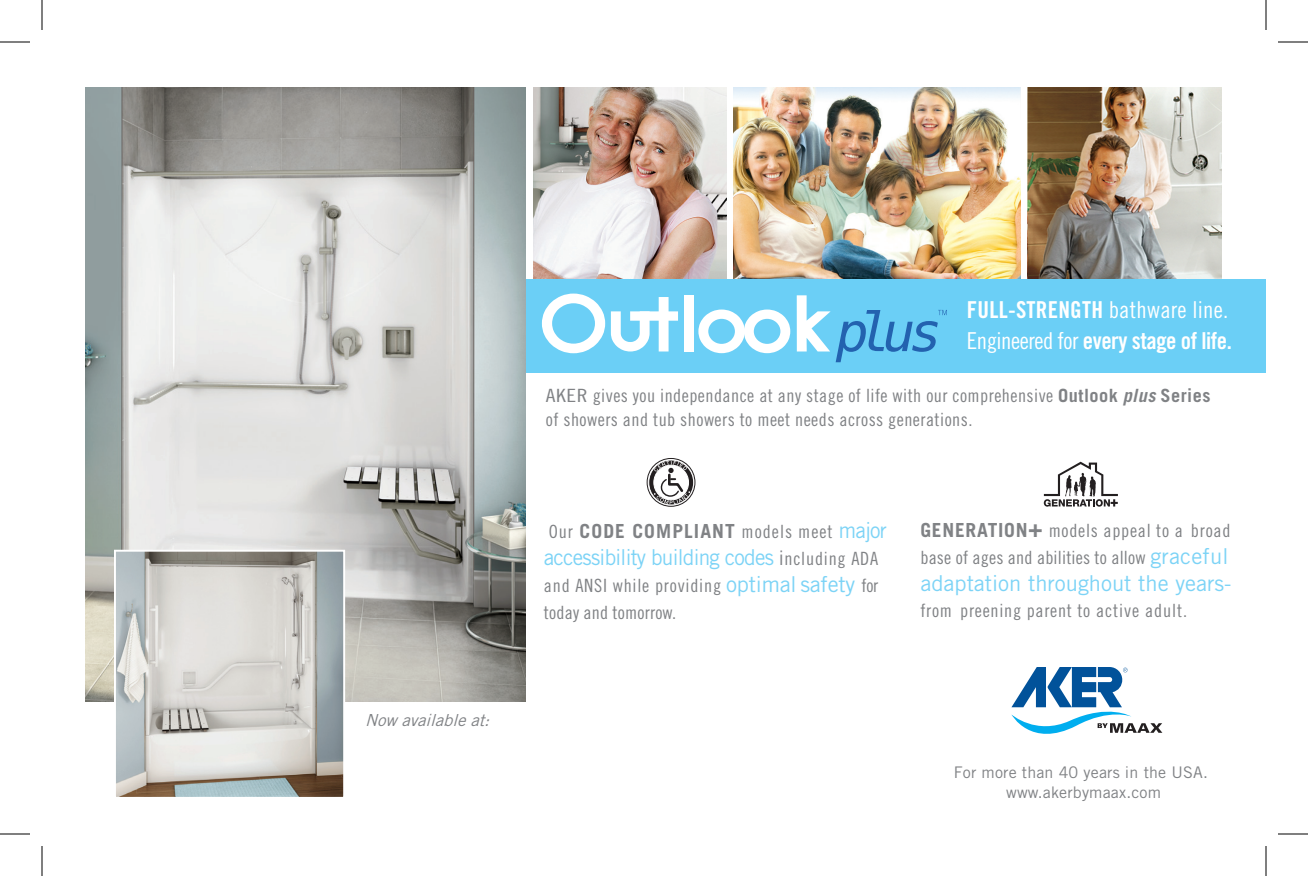
<style>
.page{position:relative;width:1308px;height:876px;background:#fff}
.page>*{position:absolute;margin:0;border:0;box-sizing:border-box;transform-origin:0 0}
.t1{font:23.4px/30.2px "Trade Gothic Bold Cond Twenty";letter-spacing:.01em;color:#fff}
.t2{font:22px "Trade Gothic";letter-spacing:-.035em;color:#7cd3f6;scale:.95 1}
.t3{font:22px "Trade Gothic";color:#7cd3f6}
.t4{font:18.2px/24px "Trade Gothic Cond Eighteen";letter-spacing:.025em;color:#808285;scale:1.2 1}
.t5{font:18.2px/27px "Trade Gothic Cond Eighteen";letter-spacing:.025em;color:#808285}
.t6{font:18.2px/27px "Trade Gothic Cond Eighteen";letter-spacing:.045em;color:#808285}
.t7{font:18.2px "Trade Gothic Cond Eighteen";letter-spacing:.055em;color:#808285}
.t8{font:italic 16.6px "Trade Gothic";color:#808285}
.t9{font:16px/19.2px "Trade Gothic";letter-spacing:.01em;color:#808285;text-align:center}
.s1{font-family:"Trade Gothic Cond Eighteen"}
.s2{font-family:"Trade Gothic";font-weight:700}
.s3{font-family:"Trade Gothic";font-weight:700;font-style:italic}
.s4{font-family:"Trade Gothic";font-weight:700;font-size:19.4px}
.s5{font-family:"Trade Gothic";font-size:22px;color:#7cd3f6}
.s6{font-family:"Trade Gothic Cond Eighteen";font-size:20px;color:#808285}
.s7{font-family:"Trade Gothic Cond Eighteen";font-size:18.2px;color:#808285}
.s8{font-family:"Trade Gothic";font-weight:700;font-size:23.4px}
</style>
<div class="page">
<img style="left:1028px;top:87px;width:193px;height:192px">
<img style="left:533px;top:87px;width:194px;height:192px">
<img style="left:733px;top:87px;width:287px;height:192px">
<div style="left:493px;top:279px;width:773px;height:94px;background:#6bcff6"></div>
<img style="left:86px;top:87px;width:440px;height:615px">
<svg style="left:1044px;top:462px;width:74px;height:45px"></svg>
<svg style="left:648px;top:460px;width:46px;height:45px"></svg>
<div style="left:647px;top:458px;width:48px;height:49px;border:1px solid #231f20;border-radius:50%"></div>
<svg style="left:542px;top:294px;width:63px;height:59px"></svg>
<svg style="left:611px;top:297px;width:67px;height:55px"></svg>
<div style="left:684px;top:295px;width:10px;height:57px;background:#fff"></div>
<svg style="left:698px;top:310px;width:92px;height:43px"></svg>
<svg style="left:797px;top:295px;width:150px;height:67px"></svg>
<svg style="left:1011px;top:667px;width:151px;height:67px"></svg>
<img style="left:117px;top:553px;width:225px;height:243px">
<div style="left:114px;top:550px;width:231px;height:249px;border:2px solid #fff"></div>
<hr style="left:0;top:42px;width:30px;height:1px;background:#000">
<hr style="left:1278px;top:42px;width:30px;height:1px;background:#000">
<hr style="left:0;top:834px;width:30px;height:1px;background:#000">
<hr style="left:1278px;top:834px;width:30px;height:1px;background:#000">
<hr style="left:42px;top:0;width:1px;height:30px;background:#000">
<hr style="left:42px;top:846px;width:1px;height:30px;background:#000">
<hr style="left:1266px;top:0;width:1px;height:30px;background:#000">
<hr style="left:1266px;top:846px;width:1px;height:30px;background:#000">
<p class="t8" style="left:365px;top:710px;width:131px">Now availableat:</p>
<p class="t1" style="left:967px;top:295px;width:266px">Full-Strength <span class="s1">bathware line.<br>Engineered for</span> every stage of life.</p>
<p class="t4" style="left:546px;top:383px;width:555px">AKER gives you independance at any stage of life with our comprehensive <span class="s2">Outlook</span> <span class="s3">plus</span><span class="s2">Series </span>of showers and tub showers to meet needs across generations.</p>
<p class="t7" style="left:549px;top:520px;width:340px">Our <span class="s4">CODE COMPLIANT</span> models meet <span class="s5">major</span></p>
<p class="t2" style="left:544px;top:544px;width:353px">accessibility building codes <span class="s6">i</span><span class="s7">ncluding ADA</span></p>
<p class="t6" style="left:544px;top:572px;width:336px">and ANSI while providing <span class="s5">optimal safety</span> for today and tomorrow.</p>
<p class="t5" style="left:920px;top:517px;width:312px"><span class="s4">GENERATION</span><span class="s8">+</span> models appeal to a broad base of ages and abilities to allow <span class="s5">graceful</span></p>
<p class="t3" style="left:920px;top:569px;width:312px">adaptation throughout the years-</p>
<p class="t5" style="left:920px;top:597px;width:268px">from preening parent to active adult.</p>
<p class="t9" style="left:954px;top:763px;width:256px">For more than 40 years in the USA. www.akerbymaax.com</p>
</div>
